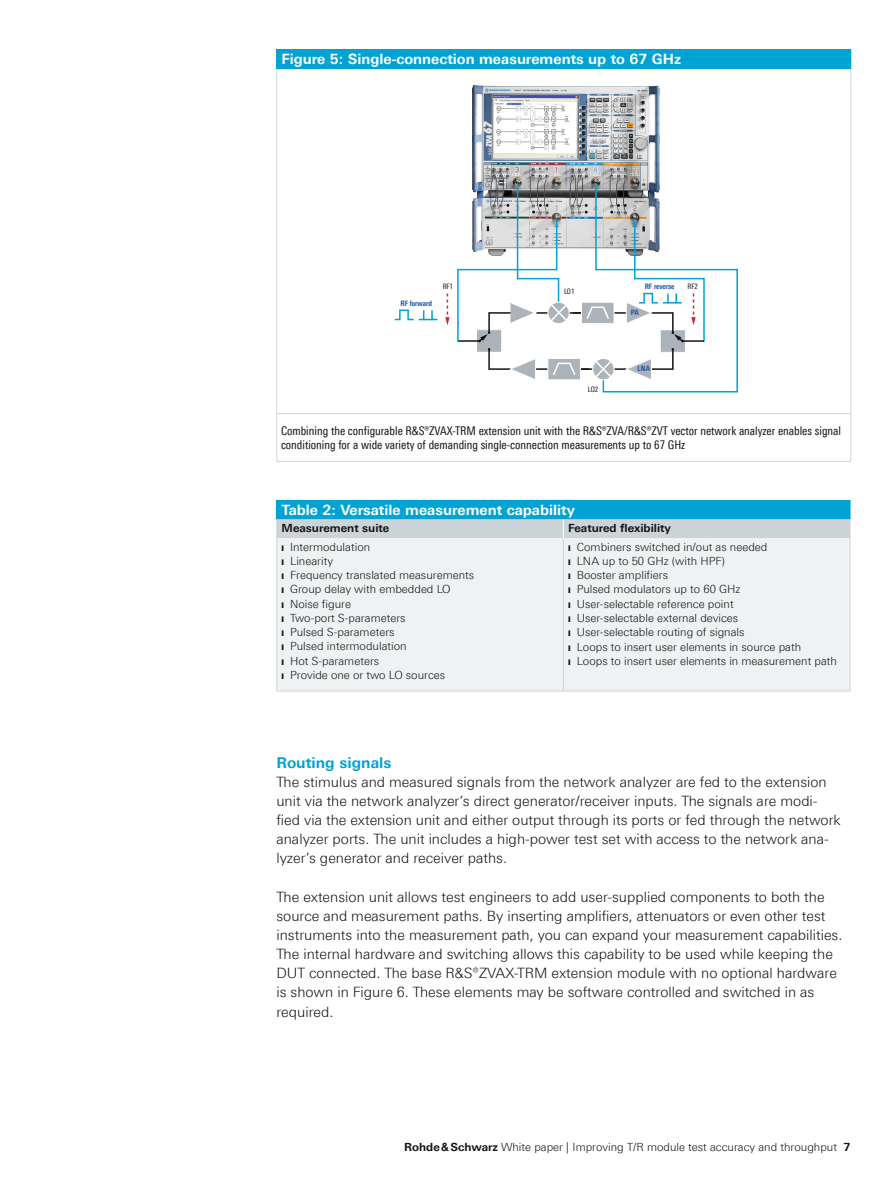
<style>
.page{position:relative;width:893px;height:1191px;background:#fff}
.page>*{position:absolute;margin:0;border:0;box-sizing:border-box;transform-origin:0 0}
.t1{font:700 15px "Linotype Univers 630";color:#00a3d3}
.t2{font:300 14.25px/19.2px "Linotype Univers 330";color:#131413}
.t3{font:700 14.25px "Linotype Univers 630";color:#fff}
.t4{font:12px/14.2px "Linotype Univers 420 Cn";color:#131413}
.t5{font:300 11.25px/14.2px "Linotype Univers 330";color:#131413}
.t6{font:700 11.25px "Linotype Univers 630";color:#131413}
.t7{font:700 7.5px "Linotype Univers 620 Cn";color:#154ea3}
.t8{font:7.5px "Linotype Univers 420 Cn";letter-spacing:-.015em;color:#131413}
.s1{font-family:"Linotype Univers 630";font-weight:700}
</style>
<div class="page">
<div style="left:277px;top:50px;width:574px;height:19px;background:#00a3d3"></div>
<svg style="left:276px;top:50px;width:1px;height:19px"></svg>
<hr style="left:276px;top:69px;width:1px;height:344px;background:#cdd4d7">
<hr style="left:850px;top:69px;width:1px;height:344px;background:#cdd4d7">
<hr style="left:276px;top:413px;width:575px;height:1px;background:#cdd4d7">
<hr style="left:276px;top:414px;width:1px;height:47px;background:#cdd4d7">
<hr style="left:850px;top:414px;width:1px;height:47px;background:#cdd4d7">
<hr style="left:276px;top:461px;width:575px;height:1px;background:#cdd4d7">
<img style="left:473px;top:86px;width:186px;height:96px">
<svg style="left:445px;top:293px;width:5px;height:32px"></svg>
<svg style="left:394px;top:309px;width:44px;height:12px"></svg>
<svg style="left:457px;top:182px;width:281px;height:211px"></svg>
<div style="left:277px;top:538px;width:573px;height:152px;background:#eff1f3"></div>
<hr style="left:276px;top:538px;width:1px;height:152px;background:#cdd4d7">
<hr style="left:563px;top:538px;width:1px;height:152px;background:#cdd4d7">
<hr style="left:850px;top:538px;width:1px;height:152px;background:#cdd4d7">
<svg style="left:276px;top:500px;width:575px;height:38px;background:#65bbd5"></svg>
<hr style="left:276px;top:690px;width:287px;height:1px;background:#cdd4d7">
<hr style="left:563px;top:690px;width:287px;height:1px;background:#cdd4d7">
<p class="t3" style="left:282px;top:51px;width:401px">-Figure 5: Single-connection measurements up to 67 GHz</p>
<p class="t7" style="left:400px;top:299px;width:33px">RF forward</p>
<p class="t8" style="left:443px;top:282px;width:12px">RF1</p>
<p class="t8" style="left:688px;top:282px;width:12px">RF2</p>
<p class="t8" style="left:564px;top:286px;width:12px">LO1</p>
<p class="t7" style="left:645px;top:282px;width:31px">RF reverse</p>
<p class="t7" style="left:631px;top:308px;width:9px">PA</p>
<p class="t7" style="left:638px;top:364px;width:14px">LNA</p>
<p class="t8" style="left:588px;top:385px;width:12px">LO2</p>
<p class="t4" style="left:281px;top:423px;width:561px">Combining the configurable R&amp;S®ZVAX‑TRM extension unit with the R&amp;S®ZVA/R&amp;S®ZVT vector network analyzer enables signal conditioning for a wide variety of demanding single-connection measurements up to 67 GHz</p>
<p class="t3" style="left:282px;top:501px;width:295px">Table 2: Versatile measurement capability</p>
<p class="t6" style="left:282px;top:521px;width:109px">Measurement suite</p>
<p class="t6" style="left:568px;top:521px;width:104px">Featured flexibility</p>
<p class="t5" style="left:282px;top:539px;width:194px">❙ Intermodulation<br>❙ Linearity<br>❙ Frequency translated measurements ❙ Group delay with embedded LO<br>❙ Noise figure<br>❙ Two-port S-parameters<br>❙ Pulsed S-parameters<br>❙ Pulsed intermodulation<br>❙ Hot S-parameters<br>❙ Provide one or two LO sources</p>
<p class="t5" style="left:568px;top:539px;width:270px">❙ Combiners switched in/out as needed<br>❙ LNA up to 50 GHz (with HPF)<br>❙ Booster amplifiers<br>❙ Pulsed modulators up to 60 GHz<br>❙ User-selectable reference point<br>❙ User-selectable external devices<br>❙ User-selectable routing of signals<br>❙ Loops to insert user elements in source path<br>❙ Loops to insert user elements in measurement path</p>
<p class="t1" style="left:276px;top:753px;width:117px">Routing signals</p>
<p class="t2" style="left:276px;top:772px;width:566px">The stimulus and measured signals from the network analyzer are fed to the extension unit via the network analyzer’s direct generator/receiver inputs. The signals are modi&shy;fied via the extension unit and either output through its ports or fed through the network analyzer ports. The unit includes a high-power test set with access to the network ana&shy;lyzer’s generator and receiver paths.</p>
<p class="t2" style="left:276px;top:887px;width:568px">The extension unit allows test engineers to add user-supplied components to both the source and measurement paths. By inserting amplifiers, attenuators or even other test instruments into the measurement path, you can expand your measurement capabilities.<br>The internal hardware and switching allows this capability to be used while keeping the DUT connected. The base R&amp;S®ZVAX-TRM extension module with no optional hardware is shown in Figure 6. These elements may be software controlled and switched in as required.</p>
<p class="t5" style="left:404px;top:1139px;width:448px"><span class="s1">Rohde&amp;Schwarz</span> White paper | Improving T/R module test accuracy and throughput <span class="s1">7</span></p>
</div>
